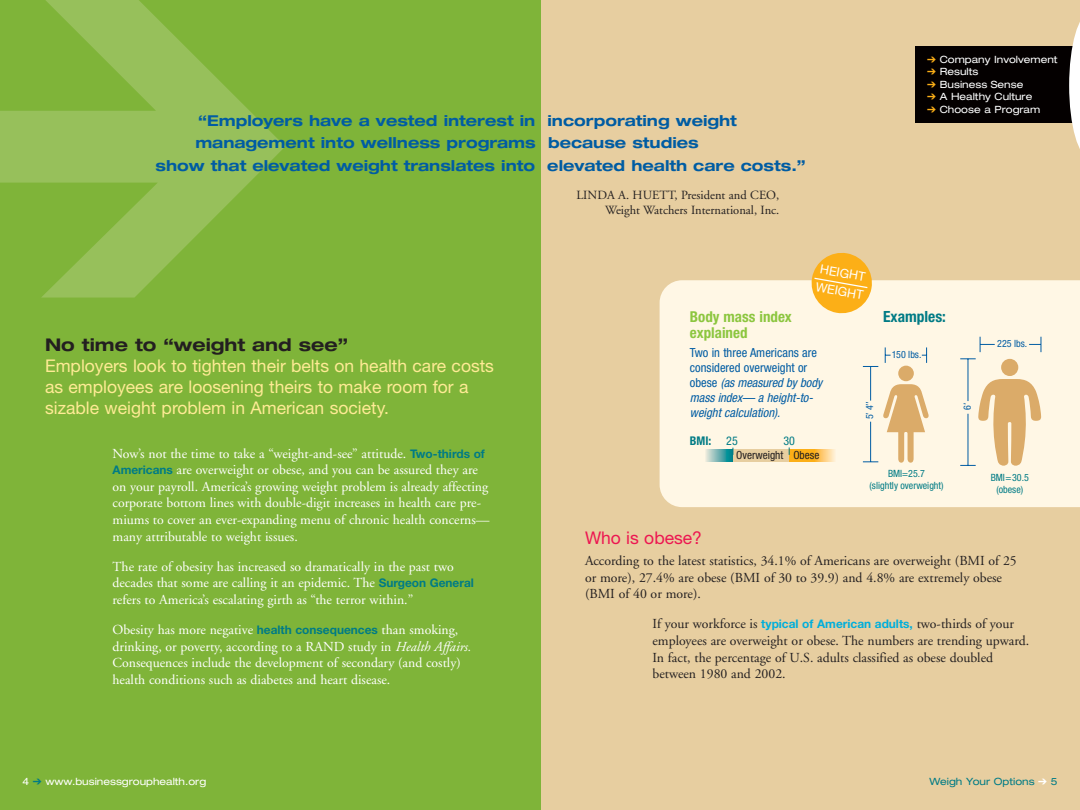
<style>
.page{position:relative;width:1080px;height:810px;background:#fff}
.page>*{position:absolute;margin:0;border:0;box-sizing:border-box;transform-origin:0 0}
.t1{font:17.5px/21px "Helvetica Neue";color:#ffeb95}
.t2{font:700 expanded 17.5px "Helvetica Neue";color:#231f20}
.t3{font:17.5px "Helvetica Neue";color:#ed1651}
.t4{font:700 condensed 15.5px "Helvetica Neue";color:#007b85}
.t5{font:700 expanded 15px "Helvetica Neue";color:#005ca3}
.t6{font:700 condensed 15px/16.2px "Helvetica Neue";color:#8cc63f}
.t7{font:13.75px/16.6px "Adobe Garamond";color:#fff}
.t8{font:13.75px/16.6px "Adobe Garamond";color:#231f20}
.t9{font:italic condensed 12.5px/15px "Helvetica Neue";color:#005ca3}
.t10{font:12.5px/15px "Adobe Garamond";color:#231f20;text-align:right}
.t11{font:12.5px/18.5px "Helvetica Neue";color:#fff}
.t12{font:700 condensed 12px "Helvetica Neue";color:#007b85}
.t13{font:condensed 12px "Helvetica Neue";color:#007b85}
.t14{font:condensed 11.25px "Helvetica Neue";color:#231f20}
.t15{font:expanded 10px "Helvetica Neue";color:#fff}
.t16{font:condensed 10px/12px "Helvetica Neue";color:#007b85;text-align:center}
.t17{font:condensed 10px "Helvetica Neue";color:#005ca3}
.t18{font:expanded 10px "Helvetica Neue";color:#007b85}
.s1{color:#fcaf17}
.s2{font-family:"Helvetica Neue";font-weight:700;font-size:11.88px;color:#007b85}
.s3{font-style:italic}
.s4{color:#007b85}
.s5{font-style:normal}
.s6{font-weight:400}
.s7{font-family:"Interstate";font-weight:300;font-stretch:normal}
.s8{font-family:"Helvetica Neue";font-weight:700;font-size:11.88px;color:#00aedb}
.s9{color:#fff}
</style>
<div class="page">
<div style="left:540px;top:0;width:540px;height:810px;background:#e7cea0"></div>
<div style="left:915px;top:47px;width:162px;height:76px;background:#040000"></div>
<svg style="left:1069px;top:22px;width:11px;height:127px"></svg>
<div style="left:660px;top:280px;width:420px;height:227px;background:#fff7e5"></div>
<svg style="left:809px;top:253px;width:65px;height:63px;background:#f9c150"></svg>
<div style="left:0;top:0;width:540px;height:810px;background:#7fb439"></div>
<div style="left:733px;top:450px;width:56px;height:12px;background:#e7cea0"></div>
<div style="left:789px;top:450px;width:27px;height:12px;background:#fcaf17"></div>
<svg style="left:816px;top:450px;width:20px;height:12px"></svg>
<svg style="left:705px;top:448px;width:29px;height:14px"></svg>
<hr style="left:968px;top:359px;width:1px;height:42px;background:#005ca3">
<svg style="left:960px;top:359px;width:16px;height:1px"></svg>
<svg style="left:1029px;top:337px;width:13px;height:15px"></svg>
<svg style="left:980px;top:337px;width:15px;height:15px"></svg>
<svg style="left:960px;top:379px;width:81px;height:87px;background:#ebd2ac"></svg>
<div style="left:1001px;top:359px;width:17px;height:17px;background:#dbab69;border-radius:50%"></div>
<svg style="left:863px;top:347px;width:66px;height:116px;background:#f0dfc1"></svg>
<svg style="left:0;top:0;width:285px;height:298px"></svg>
<p class="t5" style="left:198px;top:115px;width:540px">“Employers have a vested interest in incorporating weight</p>
<p class="t5" style="left:195px;top:137px;width:505px">management into wellness programs because studies</p>
<p class="t5" style="left:156px;top:160px;width:652px">show that elevated weight translates into elevated health care costs.”</p>
<p class="t10" style="left:576px;top:189px;width:204px">LINDA A. HUETT, President and CEO,<br>Weight Watchers International, Inc.</p>
<p class="t11" style="left:820px;top:261px;width:50px;rotate:10deg">HEIGHT<br>WEIGHT</p>
<p class="t15" style="left:927px;top:56px;width:132px"><span class="s1">➔</span> Company Involvement</p>
<p class="t15" style="left:927px;top:68px;width:53px"><span class="s1">➔</span> Results</p>
<p class="t15" style="left:927px;top:81px;width:98px"><span class="s1">➔</span> Business Sense</p>
<p class="t15" style="left:927px;top:93px;width:107px"><span class="s1">➔</span> A Healthy Culture</p>
<p class="t15" style="left:927px;top:106px;width:115px"><span class="s1">➔</span> Choose a Program</p>
<p class="t2" style="left:45px;top:338px;width:305px">No time to “weight and see”</p>
<p class="t1" style="left:45px;top:357px;width:451px">Employers look to tighten their belts on health care costs as employees are loosening theirs to make room for a sizable weight problem in American society.</p>
<p class="t7" style="left:113px;top:446px;width:379px">Now’s not the time to take a “weight-and-see” attitude. <span class="s2">Two-thirds of Americans</span> are overweight or obese, and you can be assured they are on your payroll. America’s growing weight problem is already affecting corporate bottom lines with double-digit increases in health care pre&shy;miums to cover an ever-expanding menu of chronic health concerns— many attributable to weight issues.</p>
<p class="t7" style="left:113px;top:559px;width:363px">The rate of obesity has increased so dramatically in the past two decades that some are calling it an epidemic. The <span class="s2">Surgeon General </span>refers to America’s escalating girth as “the terror within.”</p>
<p class="t7" style="left:113px;top:623px;width:360px">Obesity has more negative <span class="s2">health consequences</span> than smoking, drinking, or poverty, according to a RAND study in <span class="s3">Health Affairs.<br></span>Consequences include the development of secondary (and costly) health conditions such as diabetes and heart disease.</p>
<p class="t15" style="left:22px;top:778px;width:185px">4 <span class="s4">➔</span> www.businessgrouphealth.org</p>
<p class="t6" style="left:690px;top:310px;width:103px">Body mass index explained</p>
<p class="t9" style="left:690px;top:347px;width:136px"><span class="s5">Two in three Americans are considered overweight or<br>o b e s e</span> (as measured by body mass index— a height-to&shy;weight calculation).</p>
<p class="t12" style="left:690px;top:436px;width:49px">BMI: <span class="s6">25</span></p>
<p class="t13" style="left:783px;top:436px;width:13px">30</p>
<p class="t14" style="left:736px;top:451px;width:85px">Overweight Obese</p>
<p class="t4" style="left:883px;top:311px;width:64px">Examples:</p>
<p class="t17" style="left:892px;top:351px;width:31px">150 lbs.</p>
<p class="t17" style="left:866px;top:419px;width:20px;rotate:-90deg">5<span class="s7">’</span> 4<span class="s7">”</span></p>
<p class="t17" style="left:964px;top:410px;width:9px;rotate:-90deg">6<span class="s7">’</span></p>
<p class="t16" style="left:870px;top:468px;width:76px">BMI=25.7<br>(slightly overweight)</p>
<p class="t17" style="left:997px;top:340px;width:31px">225 lbs.</p>
<p class="t16" style="left:991px;top:472px;width:40px">BMI=30.5 (obese)</p>
<p class="t3" style="left:585px;top:531px;width:118px">Who is obese?</p>
<p class="t8" style="left:585px;top:553px;width:433px">According to the latest statistics, 34.1% of Americans are overweight (BMI of 25 or more), 27.4% are obese (BMI of 30 to 39.9) and 4.8% are extremely obese (BMI of 40 or more).</p>
<p class="t8" style="left:653px;top:617px;width:378px">If your workforce is <span class="s8">typical of American adults,</span> two-thirds of your employees are overweight or obese. The numbers are trending upward.<br>In fact, the percentage of U.S. adults classified as obese doubled between 1980 and 2002.</p>
<p class="t18" style="left:929px;top:778px;width:130px">Weigh Your Options <span class="s9">➔</span> 5</p>
</div>
